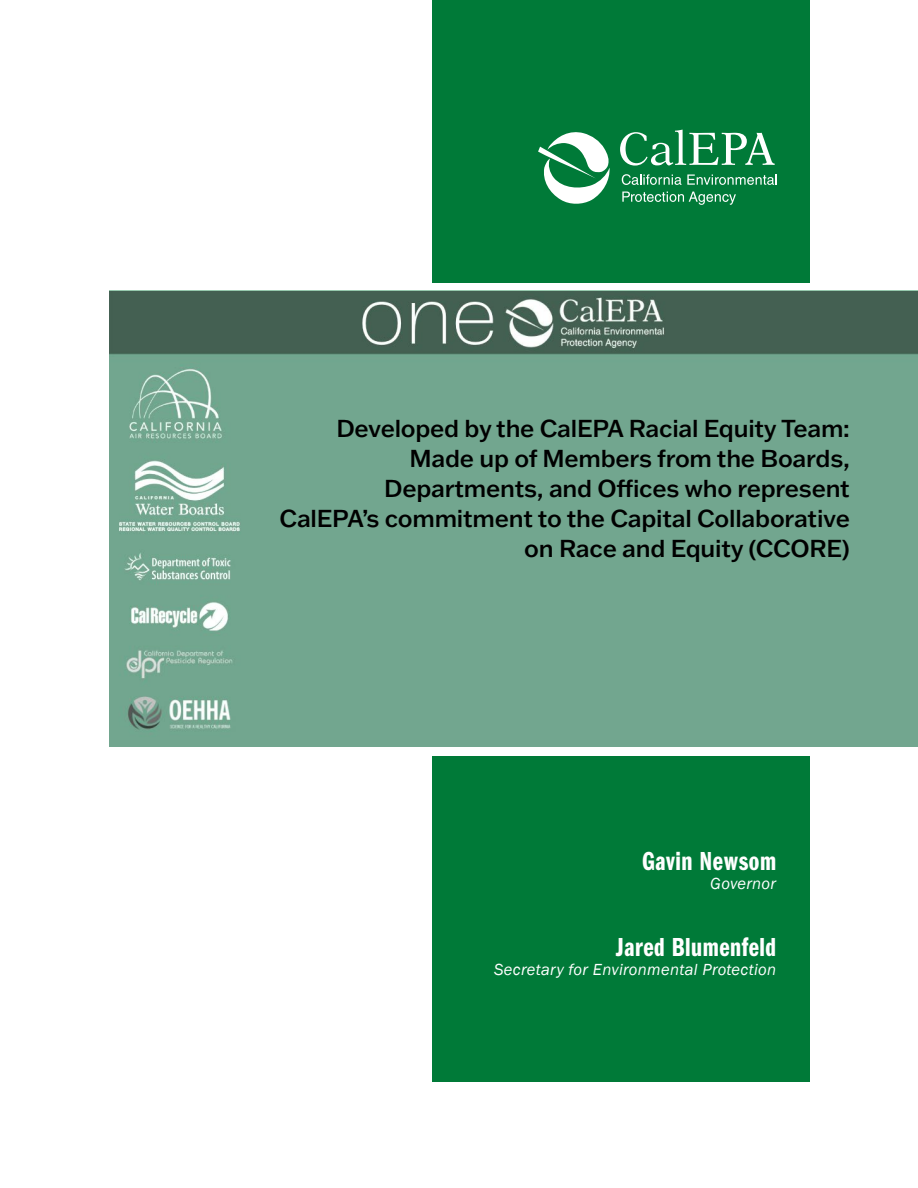
<style>
.page{position:relative;width:918px;height:1188px;background:#fff}
.page>*{position:absolute;margin:0;border:0;box-sizing:border-box;transform-origin:0 0}
.P2{font:27px "Franklin Gothic LT Pro Dm Cm";letter-spacing:.02em;color:#fff}
.t1{font:500 24px/30px "Franklin Gothic ATF";letter-spacing:-.01em;color:#000;text-align:right}
.p3{font:italic 16.5px "Franklin Gothic";letter-spacing:.02em;color:#fff}
</style>
<div class="page">
<div style="left:432px;top:0;width:378px;height:1081px;background:#007a38"></div>
<div style="left:99px;top:284px;width:819px;height:472px;background:#fff"></div>
<img style="left:109px;top:292px;width:809px;height:455px">
<svg style="left:620px;top:130px;width:155px;height:36px"></svg>
<svg style="left:622px;top:174px;width:155px;height:11px"></svg>
<svg style="left:622px;top:192px;width:114px;height:13px"></svg>
<svg style="left:538px;top:132px;width:72px;height:72px"></svg>
<h2 class="t1" style="left:336px;top:413px;width:515px">Developed by the CalEPA Racial Equity Team:</h2>
<h2 class="t1" style="left:409px;top:443px;width:442px">Made up of Members from the Boards,</h2>
<h2 class="t1" style="left:280px;top:473px;width:572px">Departments, and Offices who represent<br>CalEPA’s commitment to the Capital Collaborative on Race and Equity (CCORE)</h2>
<p class="P2" style="left:642px;top:846px;width:136px">Gavin Newsom</p>
<p class="p3" style="left:710px;top:874px;width:67px">Governor</p>
<p class="P2" style="left:616px;top:932px;width:162px">Jared Blumenfeld</p>
<p class="p3" style="left:494px;top:959px;width:283px">Secretary for Environmental Protection</p>
</div>
